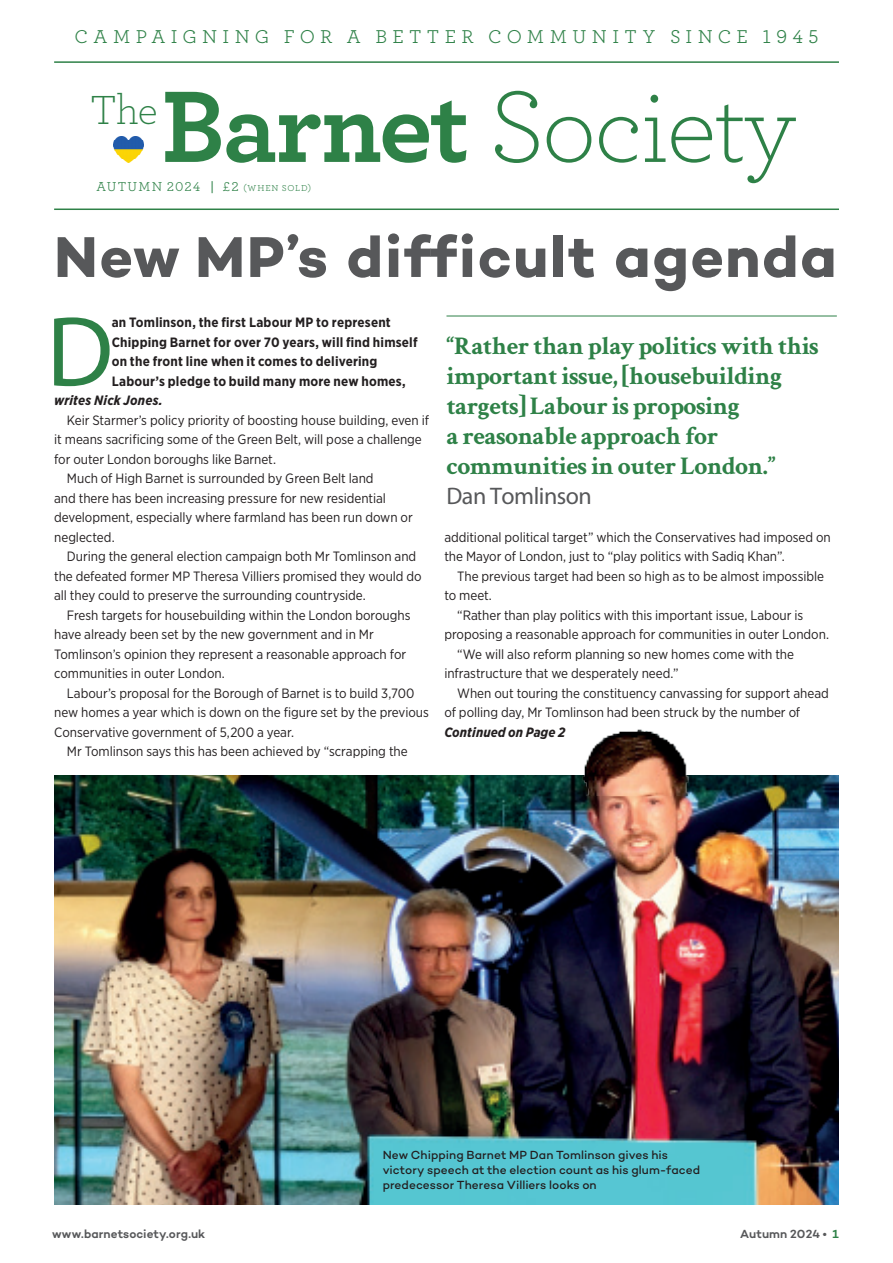
<style>
.page{position:relative;width:893px;height:1263px;background:#fff}
.page>*{position:absolute;margin:0;border:0;box-sizing:border-box;transform-origin:0 0}
.Headline{font:300 106.5px "Archer Pro";letter-spacing:-.02em;color:#2e8147}
.Body{font:100.35px "Myriad Pro";color:#2e8147}
.Headline-2{font:700 58.5px "Campton";letter-spacing:.03em;color:#57585a}
.Headline-3{font:300 42.6px "Archer Pro";color:#2e8147}
.Pull_Quote_1{font:700 25.5px/30px "Crimson Text";letter-spacing:-.02em;color:#2e8147}
.Pull_Quote_1-2{font:24px "Myriad Pro";letter-spacing:-.02em;color:#57585a}
.Body-2{font:19.5px "Archer Pro";letter-spacing:.27em;color:#2e8147}
.Body-3{font:13.5px/19.5px "Gotham Narrow";letter-spacing:-.005em;color:#231f20}
.Body-4{font:700 13.5px "Gotham Narrow";letter-spacing:.015em;color:#231f20}
.Body-5{font:13.5px "Archer Pro";letter-spacing:.085em;color:#2e8147}
.Body-6{font:italic 700 13.5px "Gotham Narrow";letter-spacing:.01em;color:#231f20}
.Body-7{font:500 12px/15px "Campton";letter-spacing:.005em;color:#231f20}
.Body-8{font:600 12px "Campton";letter-spacing:.005em;color:#57585a}
.s1{font-weight:700}
.s2{font-family:"Campton"}
.s3{font-size:9px}
.s4{font-weight:700;font-style:italic}
.s5{color:#2e8147}
</style>
<div class="page">
<img style="left:54px;top:776px;width:784px;height:429px">
<hr style="left:54px;top:208px;width:785px;height:2px;background:#2e8147">
<hr style="left:54px;top:61px;width:785px;height:2px;background:#2e8147">
<img style="left:114px;top:136px;width:29px;height:26px">
<hr style="left:446px;top:316px;width:391px;height:1px;background:#2e8147">
<img style="left:562px;top:729px;width:165px;height:66px">
<p class="Body-2" style="left:74px;top:23px;width:745px">CAMPAIGNING FOR A BETTER COMMUNITY SINCE 1945</p>
<p class="Headline" style="left:161px;top:57px;width:636px"><span class="s1">Barnet</span> Society</p>
<p class="Headline-3" style="left:90px;top:82px;width:69px">The</p>
<p class="Body-5" style="left:96px;top:177px;width:216px">AUTUMN 2024 <span class="s2">|</span> £2 <span class="s3">(WHEN SOLD)</span></p>
<p class="Headline-2" style="left:54px;top:220px;width:784px">New MP’s difficult agenda</p>
<p class="Body" style="left:47px;top:290px;width:68px">D</p>
<p class="Body-4" style="left:112px;top:314px;width:281px">an Tomlinson, the first Labour MP to represent</p>
<p class="Body-4" style="left:112px;top:333px;width:307px">Chipping Barnet for over 70 years, will find himself</p>
<p class="Body-4" style="left:112px;top:353px;width:267px">on the front line when it comes to delivering</p>
<p class="Body-4" style="left:112px;top:372px;width:296px">Labour’s pledge to build many more new homes,</p>
<p class="Body-6" style="left:54px;top:392px;width:110px">writes Nick Jones.</p>
<p class="Body-3" style="left:54px;top:410px;width:376px;text-indent:13px">Keir Starmer’s policy priority of boosting house building, even if it means sacrificing some of the Green Belt, will pose a challenge for outer London boroughs like Barnet.</p>
<p class="Body-3" style="left:54px;top:468px;width:360px;text-indent:13px">Much of High Barnet is surrounded by Green Belt land<br>and there has been increasing pressure for new residential development, especially where farmland has been run down or neglected.</p>
<p class="Body-3" style="left:54px;top:546px;width:369px;text-indent:13px">During the general election campaign both Mr Tomlinson and the defeated former MP Theresa Villiers promised they would do all they could to preserve the surrounding countryside.</p>
<p class="Body-3" style="left:54px;top:605px;width:358px;text-indent:13px">Fresh targets for housebuilding within the London boroughs have already been set by the new government and in Mr Tomlinson’s opinion they represent a reasonable approach for communities in outer London.</p>
<p class="Body-3" style="left:54px;top:683px;width:376px;text-indent:13px">Labour’s proposal for the Borough of Barnet is to build 3,700 new homes a year which is down on the figure set by the previous<br>Conservative government of 5,200 a year.</p>
<p class="Body-3" style="left:67px;top:741px;width:342px">Mr Tomlinson says this has been achieved by “scrapping the</p>
<p class="Pull_Quote_1" style="left:446px;top:331px;width:374px">“Rather than play politics with this important issue, [housebuilding targets] Labour is proposing<br>a reasonable approach for communities in outer London.”</p>
<p class="Pull_Quote_1-2" style="left:446px;top:482px;width:147px">Dan Tomlinson</p>
<p class="Body-3" style="left:444px;top:527px;width:388px">additional political target” which the Conservatives had imposed on the Mayor of London, just to “play politics with Sadiq Khan”.</p>
<p class="Body-3" style="left:444px;top:566px;width:381px;text-indent:13px">The previous target had been so high as to be almost impossible to meet.</p>
<p class="Body-3" style="left:444px;top:605px;width:386px;text-indent:13px">“Rather than play politics with this important issue, Labour is proposing a reasonable approach for communities in outer London.</p>
<p class="Body-3" style="left:444px;top:644px;width:351px;text-indent:13px">“We will also reform planning so new homes come with the infrastructure that we desperately need.”</p>
<p class="Body-3" style="left:444px;top:683px;width:386px;text-indent:13px">When out touring the constituency canvassing for support ahead of polling day, Mr Tomlinson had been struck by the number of<br><span class="s4">Continued on Page 2</span></p>
<p class="Body-7" style="left:383px;top:1147px;width:319px">New Chipping Barnet MP Dan Tomlinson gives his victory speech at the election count as his glum-faced predecessor Theresa Villiers looks on</p>
<p class="Body-8" style="left:52px;top:1226px;width:155px">www.barnetsociety.org.uk</p>
<p class="Body-8" style="left:740px;top:1226px;width:100px">Autumn 2024 • <span class="s5">1</span></p>
</div>
